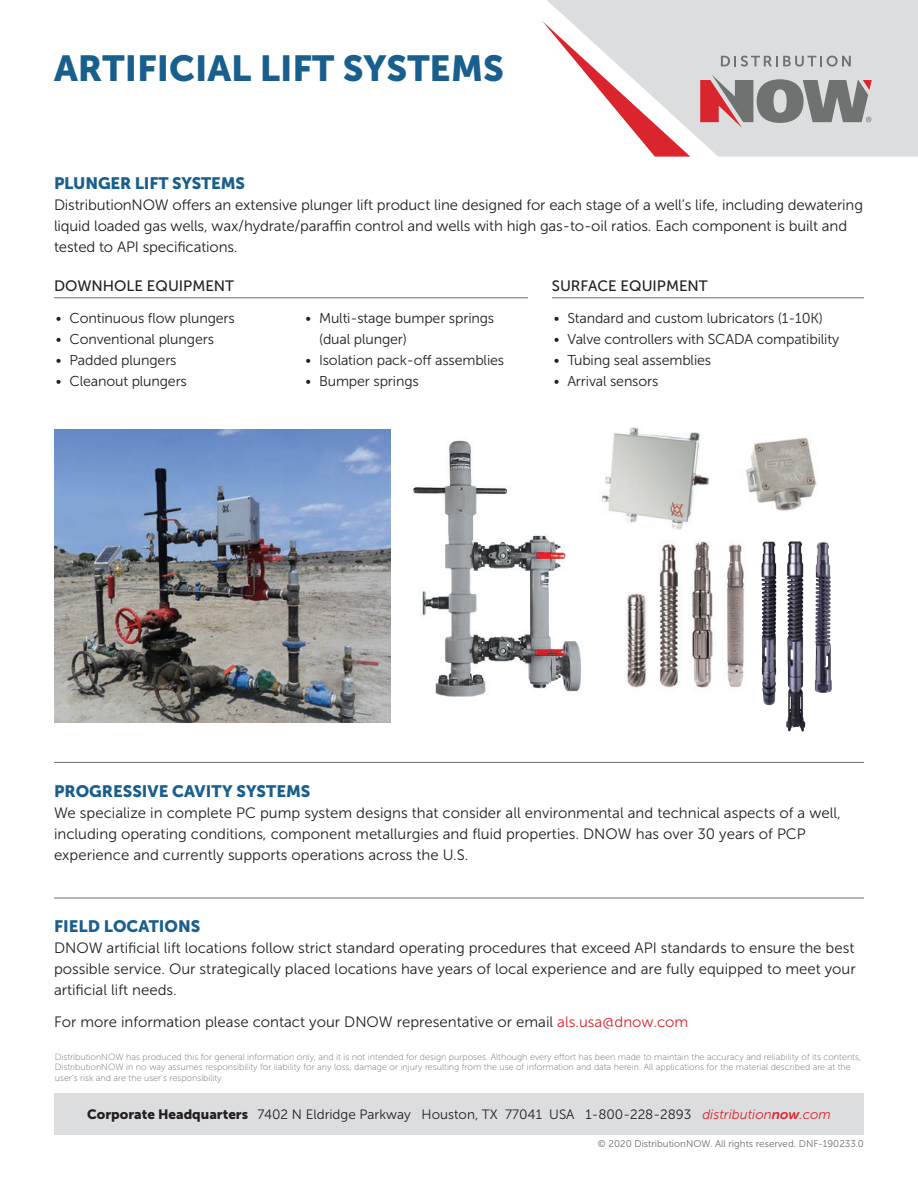
<style>
.page{position:relative;width:918px;height:1188px;background:#fff}
.page>*{position:absolute;margin:0;border:0;box-sizing:border-box;transform-origin:0 0}
.t1{font:36px "Museo Sans 900";color:#195f8e}
.t2{font:16.5px "Museo Sans 900";color:#195f8e}
.t3{font:15px/21px "Museo Sans 300";color:#231f20}
.t4{font:15px "Museo Sans 500";color:#231f20}
.t5{font:14.25px/21px "Museo Sans 300";letter-spacing:-.01em;color:#231f20}
.t6{font:13.5px "Museo Sans 300";color:#231f20}
.t7{font:9.75px "Museo Sans 300";color:#6c6d70}
.t8{font:9px/10.5px "Museo Sans 100";color:#6c6d70}
.s1{color:#da252e}
.s2{font-family:"Museo Sans 900"}
.s3{font-style:italic;color:#da252e}
.s4{font-family:"Museo Sans 700";font-style:italic;color:#da252e}
</style>
<div class="page">
<div style="left:547px;top:0;width:371px;height:157px;background:#dcdddf"></div>
<svg style="left:542px;top:21px;width:148px;height:136px"></svg>
<div style="left:54px;top:1094px;width:810px;height:41px;background:#dcdddf"></div>
<svg style="left:700px;top:74px;width:172px;height:54px"></svg>
<svg style="left:721px;top:56px;width:130px;height:11px"></svg>
<hr style="left:54px;top:762px;width:810px;height:1px;background:#6c6d70">
<hr style="left:54px;top:898px;width:810px;height:1px;background:#6c6d70">
<hr style="left:54px;top:297px;width:474px;height:1px;background:#6c6d70">
<hr style="left:552px;top:297px;width:312px;height:1px;background:#6c6d70">
<img style="left:412px;top:440px;width:170px;height:257px">
<img style="left:625px;top:541px;width:152px;height:165px">
<img style="left:787px;top:541px;width:4px;height:56px">
<img style="left:54px;top:429px;width:336px;height:294px">
<img style="left:746px;top:437px;width:72px;height:74px">
<img style="left:599px;top:427px;width:110px;height:103px">
<h1 class="t1" style="left:54px;top:48px;width:452px">ARTIFICIAL LIFT SYSTEMS</h1>
<p class="t2" style="left:54px;top:173px;width:193px">PLUNGER LIFT SYSTEMS</p>
<p class="t3" style="left:54px;top:194px;width:811px">DistributionNOW offers an extensive plunger lift product line designed for each stage of a well’s life, including dewatering liquid loaded gas wells, wax/hydrate/paraffin control and wells with high gas-to-oil ratios. Each component is built and tested to API specifications.</p>
<p class="t4" style="left:54px;top:277px;width:182px">DOWNHOLE EQUIPMENT</p>
<p class="t5" style="left:56px;top:308px;width:180px">• Continuous flow plungers</p>
<p class="t5" style="left:56px;top:329px;width:160px">• Conventional plungers</p>
<p class="t5" style="left:56px;top:350px;width:122px">• Padded plungers</p>
<p class="t5" style="left:56px;top:371px;width:133px">• Cleanout plungers</p>
<p class="t5" style="left:319px;top:308px;width:177px;text-indent:-13px">• Multi-stage bumper springs (dual plunger)</p>
<p class="t5" style="left:306px;top:350px;width:200px">• Isolation pack-off assemblies</p>
<p class="t5" style="left:306px;top:371px;width:115px">• Bumper springs</p>
<p class="t4" style="left:552px;top:277px;width:158px">SURFACE EQUIPMENT</p>
<p class="t5" style="left:554px;top:308px;width:271px">• Standard and custom lubricators (1-10K)</p>
<p class="t5" style="left:554px;top:329px;width:287px">• Valve controllers with SCADA compatibility</p>
<p class="t5" style="left:554px;top:350px;width:159px">• Tubing seal assemblies</p>
<p class="t5" style="left:554px;top:371px;width:106px">• Arrival sensors</p>
<p class="t2" style="left:54px;top:781px;width:258px">PROGRESSIVE CAVITY SYSTEMS</p>
<p class="t3" style="left:54px;top:802px;width:788px">We specialize in complete PC pump system designs that consider all environmental and technical aspects of a well, including operating conditions, component metallurgies and fluid properties. DNOW has over 30 years of PCP experience and currently supports operations across the U.S.</p>
<p class="t2" style="left:54px;top:917px;width:148px">FIELD LOCATIONS</p>
<p class="t3" style="left:54px;top:938px;width:803px;text-align:justify">DNOW artificial lift locations follow strict standard operating procedures that exceed API standards to ensure the best possible service. Our strategically placed locations have years of local experience and are fully equipped to meet your artificial lift needs.</p>
<p class="t3" style="left:54px;top:1011px;width:636px">For more information please contact your DNOW representative or email <span class="s1">als.usa@dnow.com</span></p>
<p class="t8" style="left:55px;top:1052px;width:808px">DistributionNOW has produced this for general information only, and it is not intended for design purposes. Although every effort has been made to maintain the accuracy and reliability of its contents,<br>DistributionNOW in no way assumes responsibility for liability for any loss, damage or injury resulting from the use of information and data herein. All applications for the material described are at the user’s risk and are the user’s responsibility</p>
<p class="t6" style="left:87px;top:1107px;width:745px"><span class="s2">Corporate Headquarters</span> 7402 N Eldridge Parkway Houston, TX 77041 USA 1-800-228-2893 <span class="s3">distribution</span><span class="s4">now</span><span class="s3">.com</span></p>
<p class="t7" style="left:598px;top:1138px;width:268px">© 2020 DistributionNOW. All rights reserved. DNF-190233.0</p>
</div>
